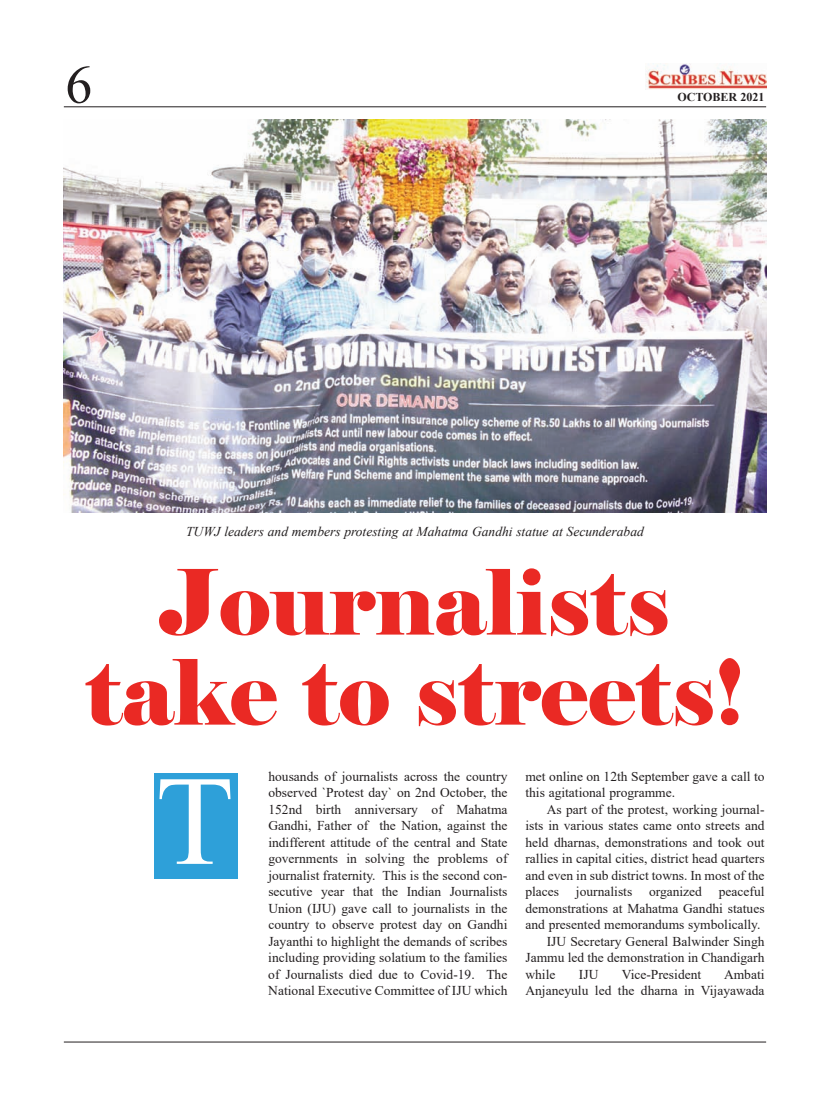
<style>
.page{position:relative;width:830px;height:1106px;background:#fff}
.page>*{position:absolute;margin:0;border:0;box-sizing:border-box;transform-origin:0 0}
.t1{font:127.65px "Times New Roman";color:#fff}
.t2{font:90px/90px "Elephant";color:#ea2924;text-align:center}
.t3{font:54px "Times New Roman";color:#231f20}
.t4{font:13.5px/16.5px "Times New Roman";color:#231f20;text-align:justify}
.t5{font:italic 13.5px "Times New Roman";color:#231f20}
.t6{font:700 12px "Times New Roman";color:#231f20}
</style>
<div class="page">
<hr style="left:64px;top:1041px;width:701px;height:1px;background:#231f20">
<img style="left:645px;top:64px;width:120px;height:26px">
<hr style="left:64px;top:106px;width:701px;height:1px;background:#231f20">
<img style="left:64px;top:119px;width:701px;height:393px">
<div style="left:154px;top:774px;width:83px;height:105px;background:#2ea0d9"></div>
<h3 class="t3" style="left:65px;top:55px;width:28px">6</h3>
<p class="t6" style="left:677px;top:90px;width:89px">OCTOBER 2021</p>
<p class="t5" style="left:186px;top:523px;width:459px">TUWJ leaders and members protesting at Mahatma Gandhi statue at Secunderabad</p>
<h2 class="t2" style="left:86px;top:558px;width:660px">Journalists take to streets!</h2>
<h1 class="t1" style="left:155px;top:750px;width:80px">T</h1>
<p class="t4" style="left:268px;top:767px;width:240px">housands of journalists across the country observed `Protest day` on 2nd October, the 152nd birth anniversary of Mahatma Gandhi, Father of the Nation, against the indifferent attitude of the central and State governments in solving the problems of journalist fraternity. This is the second con&shy;secutive year that the Indian Journalists Union (IJU) gave call to journalists in the country to observe protest day on Gandhi Jayanthi to highlight the demands of scribes including providing solatium to the families of Journalists died due to Covid-19. The National Executive Committee of IJU which</p>
<p class="t4" style="left:525px;top:767px;width:240px">met online on 12th September gave a call to this agitational programme.</p>
<p class="t4" style="left:546px;top:800px;width:219px">As part of the protest, working journal-</p>
<p class="t4" style="left:525px;top:817px;width:240px">ists in various states came onto streets and</p>
<p class="t4" style="left:525px;top:833px;width:240px">held dharnas, demonstrations and took out</p>
<p class="t4" style="left:525px;top:850px;width:240px">rallies in capital cities, district head quarters</p>
<p class="t4" style="left:525px;top:866px;width:240px">and even in sub district towns. In most of the</p>
<p class="t4" style="left:525px;top:883px;width:240px">places journalists organized peaceful</p>
<p class="t4" style="left:525px;top:899px;width:240px">demonstrations at Mahatma Gandhi statues</p>
<p class="t4" style="left:525px;top:916px;width:236px">and presented memorandums symbolically.</p>
<p class="t4" style="left:546px;top:932px;width:219px">IJU Secretary General Balwinder Singh</p>
<p class="t4" style="left:525px;top:949px;width:240px">Jammu led the demonstration in Chandigarh</p>
<p class="t4" style="left:525px;top:965px;width:31px">while</p>
<p class="t4" style="left:578px;top:965px;width:21px">IJU</p>
<p class="t4" style="left:621px;top:965px;width:81px">Vice-President</p>
<p class="t4" style="left:525px;top:965px;width:240px;text-align:right">Ambati<br>Anjaneyulu led the dharna in Vijayawada</p>
</div>
